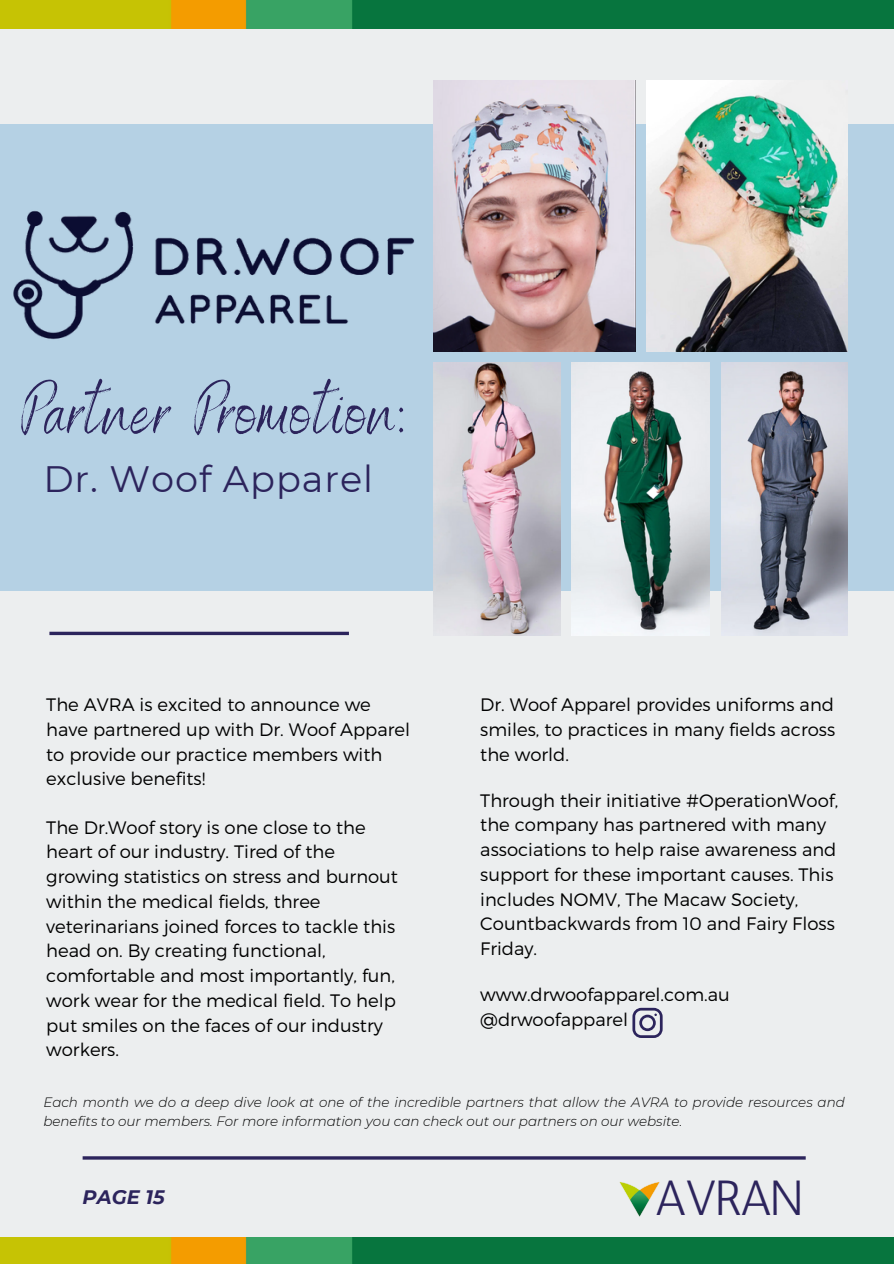
<style>
.page{position:relative;width:894px;height:1264px;background:#fff}
.page>*{position:absolute;margin:0;border:0;box-sizing:border-box;transform-origin:0 0}
.t1{font:71.25px "Benedict";letter-spacing:.03em;color:#2c245c}
.t2{font:49.2px "Antic";letter-spacing:-.055em;color:#2c245c}
.t3{font:36.75px "Montserrat";letter-spacing:.025em;color:#2c245c}
.t4{font:italic 700 19.5px "Montserrat";color:#2c245c}
.t5{font:300 18px/24.8px "Montserrat";color:#000}
.t6{font:italic 300 13.5px/19.2px "Montserrat";color:#000}
</style>
<div class="page">
<div style="left:0;top:0;width:893px;height:1263px;background:#eceeef"></div>
<div style="left:0;top:124px;width:893px;height:467px;background:#b5d1e4"></div>
<img style="left:434px;top:80px;width:201px;height:271px">
<img style="left:646px;top:80px;width:200px;height:271px">
<img style="left:434px;top:363px;width:126px;height:272px">
<img style="left:571px;top:363px;width:138px;height:272px">
<img style="left:721px;top:363px;width:125px;height:272px">
<img style="left:0;top:1237px;width:893px;height:26px">
<img style="left:619px;top:1182px;width:40px;height:34px">
<hr style="left:83px;top:1156px;width:722px;height:3px;background:#2c245c">
<img style="left:0;top:0;width:893px;height:28px">
<img style="left:13px;top:210px;width:402px;height:130px">
<svg style="left:49px;top:631px;width:300px;height:4px"></svg>
<svg style="left:632px;top:1007px;width:30px;height:30px"></svg>
<h1 class="t1" style="left:21px;top:365px;width:383px">Partner Promotion:</h1>
<h3 class="t3" style="left:43px;top:457px;width:331px">Dr. Woof Apparel</h3>
<p class="t5" style="left:46px;top:691px;width:365px">The AVRA is excited to announce we have partnered up with Dr. Woof Apparel to provide our practice members with exclusive benefits!</p>
<p class="t5" style="left:46px;top:813px;width:353px">The Dr.Woof story is one close to the heart of our industry. Tired of the growing statistics on stress and burnout within the medical fields, three veterinarians joined forces to tackle this head on. By creating functional, comfortable and most importantly, fun, work wear for the medical field. To help put smiles on the faces of our industry workers.</p>
<p class="t5" style="left:480px;top:691px;width:356px;text-align:justify">Dr. Woof Apparel provides uniforms and smiles, to practices in many fields across the world.</p>
<p class="t5" style="left:480px;top:786px;width:359px">Through their initiative #OperationWoof, the company has partnered with many associations to help raise awareness and support for these important causes. This includes NOMV, The Macaw Society, Countbackwards from 10 and Fairy Floss Friday.</p>
<p class="t5" style="left:480px;top:981px;width:251px">www.drwoofapparel.com.au @drwoofapparel</p>
<p class="t6" style="left:43px;top:1092px;width:802px">Each month we do a deep dive look at one of the incredible partners that allow the AVRA to provide resources and benefits to our members. For more information you can check out our partners on our website.</p>
<p class="t4" style="left:83px;top:1185px;width:84px">PAGE 15</p>
<h2 class="t2" style="left:654px;top:1169px;width:150px">AVRAN</h2>
</div>
